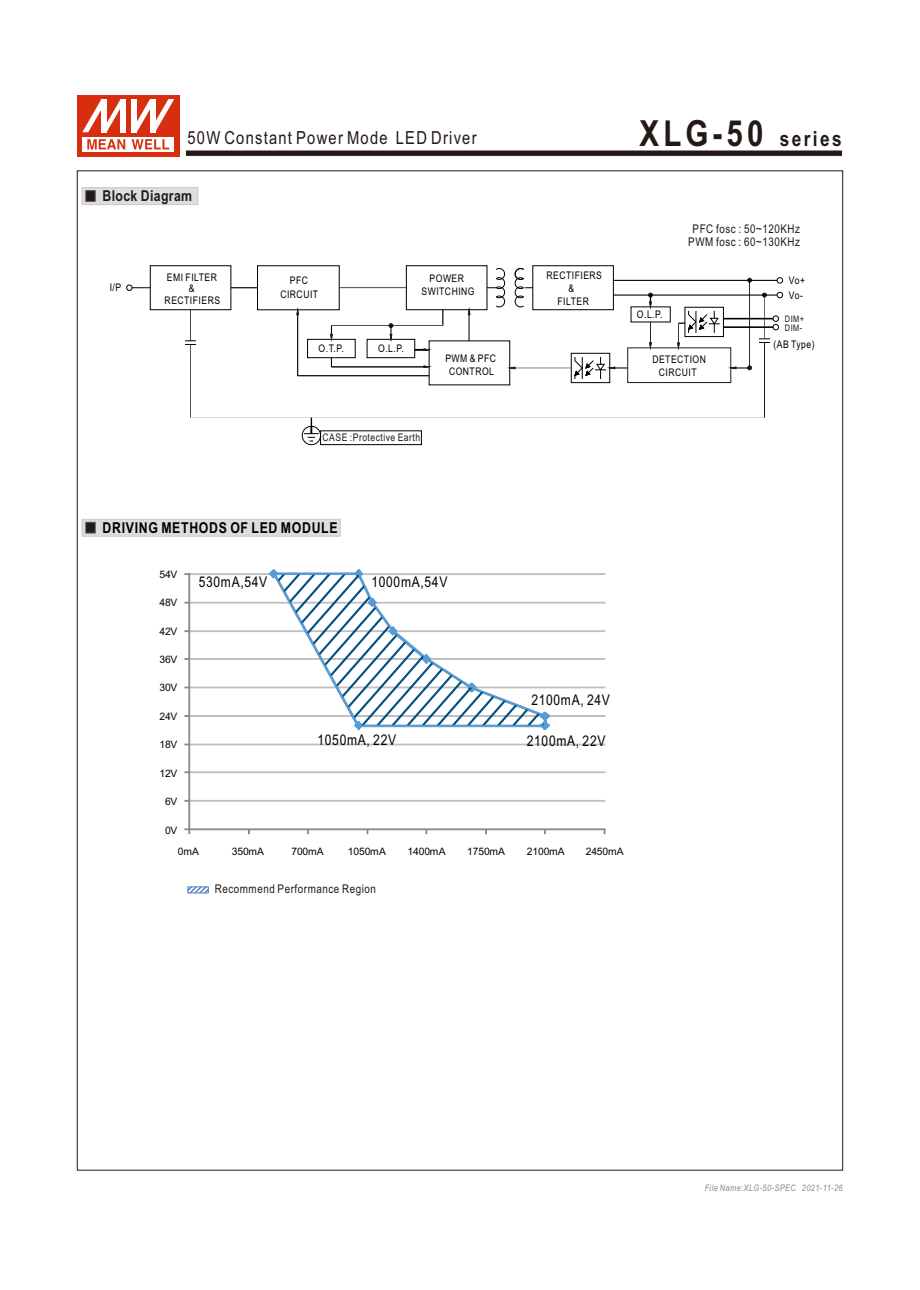
<style>
.page{position:relative;width:920px;height:1290px;background:#fff}
.page>*{position:absolute;margin:0;border:0;box-sizing:border-box;transform-origin:0 0}
.t1{font:700 36px "Arial Narrow";color:#231916}
.t2{font:18px "Arial Narrow";letter-spacing:.07em;color:#231916}
.t3{font:700 15px "Arial Narrow";letter-spacing:.045em;color:#000}
.t4{font:700 15px "Arial Narrow";letter-spacing:.025em;color:#231916}
.t5{font:14.7px "Arial Narrow";letter-spacing:.045em;color:#000}
.t6{font:12.6px "Arial Narrow";letter-spacing:.045em;color:#231916}
.t7{font:12px/13.6px "Arial Narrow";letter-spacing:.045em;color:#231916;text-align:center}
.t8{font:10.5px/12.8px "Arial Narrow";letter-spacing:.045em;color:#000;text-align:center}
.t9{font:10.5px "Arial Narrow";letter-spacing:.045em;color:#231916}
.t10{font:10.35px "Arial Unicode MS";letter-spacing:-.015em;color:#000}
.t11{font:italic 9px "Arial Narrow";letter-spacing:.045em;color:#898989}
.t12{font:9px/8.6px "Arial Narrow";letter-spacing:.045em;color:#231916}
.s1{font-size:21px}
</style>
<div class="page">
<svg style="left:186px;top:150px;width:657px;height:6px;background:#3a312e"></svg>
<svg style="left:82px;top:187px;width:116px;height:18px;background:#cfd0d0"></svg>
<svg style="left:747px;top:278px;width:5px;height:4px"></svg>
<svg style="left:762px;top:293px;width:5px;height:4px"></svg>
<hr style="left:297px;top:312px;width:1px;height:64px;background:#000">
<hr style="left:190px;top:344px;width:1px;height:73px;background:#000">
<hr style="left:190px;top:417px;width:574px;height:1px;background:#000">
<div style="left:571px;top:353px;width:39px;height:30px;border:1px solid #000"></div>
<div style="left:367px;top:339px;width:48px;height:19px;border:1px solid #000"></div>
<div style="left:307px;top:339px;width:48px;height:19px;border:1px solid #000"></div>
<div style="left:533px;top:266px;width:80px;height:44px;border:1px solid #000"></div>
<svg style="left:777px;top:277px;width:6px;height:6px"></svg>
<hr style="left:613px;top:280px;width:164px;height:1px;background:#000">
<hr style="left:613px;top:295px;width:164px;height:1px;background:#000">
<svg style="left:777px;top:292px;width:6px;height:6px"></svg>
<svg style="left:185px;top:340px;width:11px;height:5px"></svg>
<svg style="left:515px;top:268px;width:18px;height:39px"></svg>
<div style="left:150px;top:266px;width:81px;height:44px;border:1px solid #000"></div>
<div style="left:406px;top:266px;width:81px;height:44px;border:1px solid #000"></div>
<svg style="left:126px;top:285px;width:24px;height:6px"></svg>
<hr style="left:190px;top:310px;width:1px;height:31px;background:#000">
<hr style="left:340px;top:287px;width:66px;height:1px;background:#000">
<svg style="left:487px;top:268px;width:18px;height:39px"></svg>
<hr style="left:514px;top:368px;width:57px;height:1px;background:#000">
<svg style="left:231px;top:287px;width:26px;height:1px"></svg>
<hr style="left:298px;top:375px;width:131px;height:1px;background:#000">
<hr style="left:749px;top:280px;width:1px;height:86px;background:#000">
<hr style="left:764px;top:342px;width:1px;height:76px;background:#000">
<svg style="left:468px;top:309px;width:2px;height:32px"></svg>
<svg style="left:509px;top:367px;width:8px;height:2px"></svg>
<svg style="left:574px;top:357px;width:53px;height:22px"></svg>
<svg style="left:731px;top:366px;width:21px;height:4px"></svg>
<svg style="left:443px;top:310px;width:1px;height:15px"></svg>
<hr style="left:331px;top:325px;width:112px;height:1px;background:#000">
<svg style="left:389px;top:323px;width:4px;height:17px"></svg>
<svg style="left:330px;top:325px;width:2px;height:15px"></svg>
<div style="left:627px;top:348px;width:104px;height:35px;border:1px solid #231916"></div>
<hr style="left:331px;top:367px;width:96px;height:1px;background:#000">
<svg style="left:415px;top:349px;width:15px;height:2px"></svg>
<svg style="left:424px;top:366px;width:6px;height:2px"></svg>
<svg style="left:297px;top:309px;width:2px;height:6px"></svg>
<svg style="left:648px;top:293px;width:5px;height:15px"></svg>
<svg style="left:649px;top:322px;width:2px;height:26px"></svg>
<svg style="left:759px;top:339px;width:11px;height:4px"></svg>
<hr style="left:764px;top:296px;width:1px;height:43px;background:#000">
<svg style="left:82px;top:519px;width:259px;height:18px;background:#d5d6d6"></svg>
<div style="left:320px;top:430px;width:102px;height:15px;border:1px solid #000"></div>
<svg style="left:302px;top:418px;width:19px;height:27px"></svg>
<hr style="left:189px;top:800px;width:416px;height:1px;background:#bfbfbf">
<div style="left:189px;top:771px;width:416px;height:2px;background:#bfbfbf;border:1px solid #bfbfbf"></div>
<hr style="left:189px;top:744px;width:416px;height:1px;background:#bfbfbf">
<hr style="left:189px;top:715px;width:416px;height:2px;background:#bfbfbf">
<hr style="left:189px;top:687px;width:416px;height:1px;background:#bfbfbf">
<hr style="left:189px;top:658px;width:416px;height:2px;background:#bfbfbf">
<div style="left:189px;top:630px;width:416px;height:2px;background:#bfbfbf;border:1px solid #bfbfbf"></div>
<hr style="left:189px;top:602px;width:416px;height:1px;background:#bfbfbf">
<div style="left:189px;top:573px;width:416px;height:2px;background:#bfbfbf;border:1px solid #bfbfbf"></div>
<hr style="left:189px;top:573px;width:1px;height:257px;background:#898989">
<div style="left:189px;top:828px;width:416px;height:2px;background:#898989;border:1px solid #898989"></div>
<svg style="left:185px;top:828px;width:5px;height:6px"></svg>
<svg style="left:268px;top:569px;width:282px;height:161px"></svg>
<svg style="left:189px;top:888px;width:18px;height:3px"></svg>
<div style="left:187px;top:886px;width:22px;height:7px;border:1px solid #467ebe"></div>
<hr style="left:723px;top:318px;width:50px;height:1px;background:#000">
<hr style="left:723px;top:327px;width:50px;height:1px;background:#000">
<svg style="left:773px;top:316px;width:6px;height:14px"></svg>
<div style="left:685px;top:307px;width:39px;height:30px;border:1px solid #000"></div>
<svg style="left:677px;top:311px;width:43px;height:37px"></svg>
<div style="left:77px;top:95px;width:102px;height:61px;background:#d62e0f"></div>
<svg style="left:82px;top:137px;width:92px;height:14px"></svg>
<svg style="left:132px;top:139px;width:37px;height:10px"></svg>
<svg style="left:87px;top:139px;width:38px;height:10px"></svg>
<svg style="left:82px;top:99px;width:44px;height:33px"></svg>
<svg style="left:132px;top:99px;width:42px;height:33px"></svg>
<h2 class="t2" style="left:187px;top:131px;width:291px">50W Constant Power Mode LED Driver</h2>
<h1 class="t1" style="left:640px;top:119px;width:204px">XLG-50 <span class="s1">series</span></h1>
<h3 class="t4" style="left:103px;top:190px;width:91px">Block Diagram</h3>
<p class="t7" style="left:688px;top:223px;width:113px">PFC fosc : 50~120KHz<br>PWM fosc : 60~130KHz</p>
<p class="t8" style="left:110px;top:282px;width:13px">I/P</p>
<p class="t8" style="left:167px;top:272px;width:52px">EMI FILTER</p>
<p class="t8" style="left:165px;top:295px;width:57px">RECTIFIERS</p>
<p class="t8" style="left:189px;top:283px;width:7px">&amp;</p>
<p class="t8" style="left:280px;top:274px;width:39px;line-height:13.5px">PFC<br>CIRCUIT</p>
<p class="t8" style="left:422px;top:273px;width:55px">POWER<br>SWITCHING</p>
<p class="t8" style="left:547px;top:270px;width:57px">RECTIFIERS</p>
<p class="t8" style="left:568px;top:283px;width:7px">&amp;</p>
<p class="t8" style="left:557px;top:296px;width:33px">FILTER</p>
<p class="t8" style="left:789px;top:274px;width:18px;line-height:14.7px;text-align:left">Vo+<br>Vo-</p>
<p class="t8" style="left:319px;top:343px;width:27px">O.T.P.</p>
<p class="t8" style="left:378px;top:343px;width:27px">O.L.P.</p>
<p class="t9" style="left:323px;top:434px;width:99px">CASE :Protective Earth</p>
<p class="t8" style="left:637px;top:309px;width:27px">O.L.P.</p>
<p class="t8" style="left:445px;top:353px;width:52px">PWM &amp; PFC</p>
<p class="t8" style="left:652px;top:354px;width:55px">DETECTION<br>CIRCUIT</p>
<p class="t8" style="left:449px;top:366px;width:46px">CONTROL</p>
<h3 class="t3" style="left:103px;top:522px;width:237px">DRIVING METHODS OF LED MODULE</h3>
<p class="t10" style="left:159px;top:570px;width:20px">54V</p>
<p class="t10" style="left:159px;top:599px;width:20px">48V</p>
<p class="t10" style="left:159px;top:627px;width:20px">42V</p>
<p class="t10" style="left:159px;top:655px;width:20px">36V</p>
<p class="t10" style="left:159px;top:683px;width:20px">30V</p>
<p class="t10" style="left:159px;top:712px;width:20px">24V</p>
<p class="t10" style="left:159px;top:740px;width:20px">18V</p>
<p class="t10" style="left:159px;top:769px;width:20px">12V</p>
<p class="t10" style="left:165px;top:798px;width:14px">6V</p>
<p class="t10" style="left:165px;top:826px;width:14px">0V</p>
<h3 class="t5" style="left:199px;top:576px;width:70px">530mA,54V</h3>
<p class="t6" style="left:201px;top:584px;width:63px">530mA, 50V</p>
<h3 class="t5" style="left:371px;top:576px;width:77px">1000mA,54V</h3>
<h3 class="t5" style="left:317px;top:735px;width:80px">1050mA, 22V</h3>
<h3 class="t5" style="left:531px;top:694px;width:80px">2100mA, 24V</h3>
<h3 class="t5" style="left:527px;top:735px;width:80px">2100mA, 22V</h3>
<p class="t10" style="left:178px;top:847px;width:23px">0mA</p>
<p class="t10" style="left:232px;top:847px;width:34px">350mA</p>
<p class="t10" style="left:291px;top:847px;width:34px">700mA</p>
<p class="t10" style="left:348px;top:847px;width:39px">1050mA</p>
<p class="t10" style="left:408px;top:847px;width:39px">1400mA</p>
<p class="t10" style="left:467px;top:847px;width:39px">1750mA</p>
<p class="t10" style="left:527px;top:847px;width:39px">2100mA</p>
<p class="t10" style="left:586px;top:847px;width:39px">2450mA</p>
<p class="t7" style="left:215px;top:883px;width:163px">Recommend Performance Region</p>
<p class="t12" style="left:785px;top:316px;width:21px">DIM+<br>DIM-</p>
<p class="t8" style="left:774px;top:339px;width:43px">(AB Type)</p>
<p class="t11" style="left:705px;top:1185px;width:139px">File Name:XLG-50-SPEC 2021-11-26</p>
</div>
